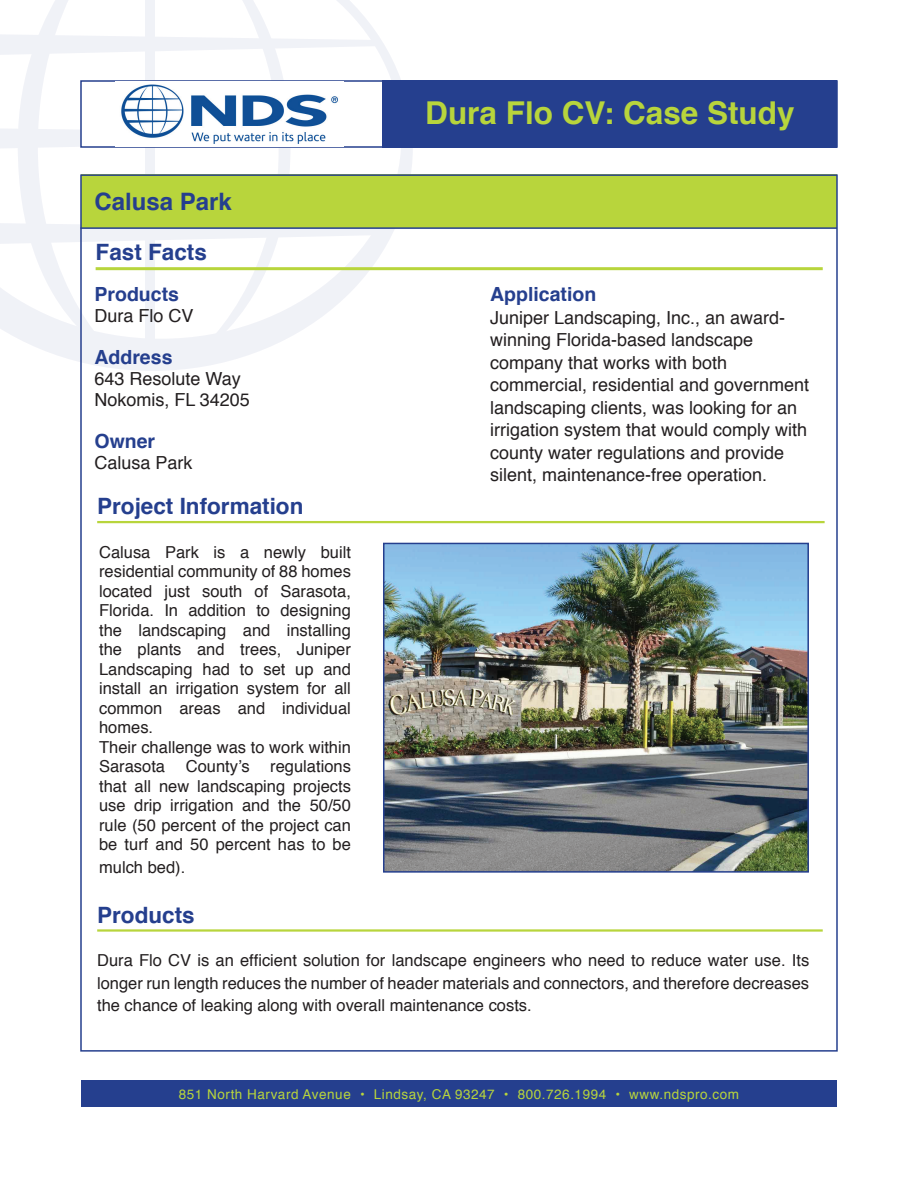
<style>
.page{position:relative;width:918px;height:1188px;background:#fff}
.page>*{position:absolute;margin:0;border:0;box-sizing:border-box;transform-origin:0 0}
.t1{font:700 31.5px "Helvetica";color:#b8d53c}
.t2{font:700 24px "Helvetica";color:#253f8e}
.t3{font:700 22.5px "Helvetica";color:#253f8e}
.t4{font:700 19.5px "Helvetica";color:#253f8e}
.t5{font:18px/22.5px "Helvetica";color:#231f20}
.t6{font:16.5px/19.5px "Helvetica";color:#231f20}
.t7{font:13.5px "Helvetica";letter-spacing:.04em;color:#b8d53c}
</style>
<div class="page">
<svg style="left:87px;top:148px;width:326px;height:223px"></svg>
<svg style="left:0;top:0;width:406px;height:363px"></svg>
<div style="left:82px;top:82px;width:302px;height:64px;background:#fff"></div>
<div style="left:383px;top:80px;width:454px;height:68px;background:#253f8e"></div>
<div style="left:80px;top:80px;width:758px;height:68px;border:2px solid #253f8e"></div>
<div style="left:81px;top:174px;width:756px;height:54px;background:#b8d53c"></div>
<div style="left:81px;top:1080px;width:756px;height:27px;background:#253f8e"></div>
<hr style="left:80px;top:227px;width:757px;height:2px;background:#253f8e">
<hr style="left:96px;top:267px;width:727px;height:3px;background:#b8d53c">
<hr style="left:97px;top:521px;width:728px;height:2px;background:#b8d53c">
<img style="left:386px;top:546px;width:420px;height:324px">
<div style="left:383px;top:543px;width:426px;height:330px;border:2px solid #253f8e"></div>
<hr style="left:97px;top:929px;width:726px;height:3px;background:#b8d53c">
<img style="left:116px;top:82px;width:228px;height:64px">
<h2 class="t2" style="left:94px;top:183px;width:139px">Calusa Park</h2>
<h3 class="t3" style="left:96px;top:234px;width:113px">Fast Facts</h3>
<p class="t4" style="left:94px;top:279px;width:86px">Products</p>
<p class="t5" style="left:94px;top:305px;width:101px">Dura Flo CV</p>
<p class="t4" style="left:94px;top:342px;width:80px">Address</p>
<p class="t5" style="left:94px;top:369px;width:157px;line-height:21px">643 Resolute Way<br>Nokomis, FL 34205</p>
<p class="t4" style="left:94px;top:426px;width:62px">Owner</p>
<p class="t5" style="left:94px;top:452px;width:100px">Calusa Park</p>
<h3 class="t3" style="left:97px;top:488px;width:208px">Project Information</h3>
<p class="t6" style="left:99px;top:543px;width:253px">Calusa Park is a newly built residential community of 88 homes located just south of Sarasota,<br>Florida. In addition to designing the landscaping and installing the plants and trees, Juniper<br>Landscaping had to set up and install an irrigation system for all common areas and individual homes.<br>Their challenge was to work within<br>Sarasota County’s regulations that all new landscaping projects use drip irrigation and the 50/50 rule (50 percent of the project can be turf and 50 percent has to be</p>
<p class="t6" style="left:99px;top:858px;width:88px">mulch bed).</p>
<h3 class="t3" style="left:97px;top:897px;width:99px">Products</h3>
<h1 class="t1" style="left:425px;top:88px;width:371px">Dura Flo CV: Case Study</h1>
<p class="t4" style="left:490px;top:279px;width:108px">Application</p>
<p class="t5" style="left:490px;top:307px;width:321px">Juniper Landscaping, Inc., an award&shy;winning Florida-based landscape company that works with both commercial, residential and government landscaping clients, was looking for an irrigation system that would comply with county water regulations and provide silent, maintenance-free operation.</p>
<p class="t6" style="left:97px;top:950px;width:714px;line-height:22.5px;text-align:justify">Dura Flo CV is an efficient solution for landscape engineers who need to reduce water use. Its longer run length reduces the number of header materials and connectors, and therefore decreases the chance of leaking along with overall maintenance costs.</p>
<p class="t7" style="left:179px;top:1083px;width:562px">851 North Harvard Avenue • Lindsay, CA 93247 • 800.726.1994 • www.ndspro.com</p>
</div>
